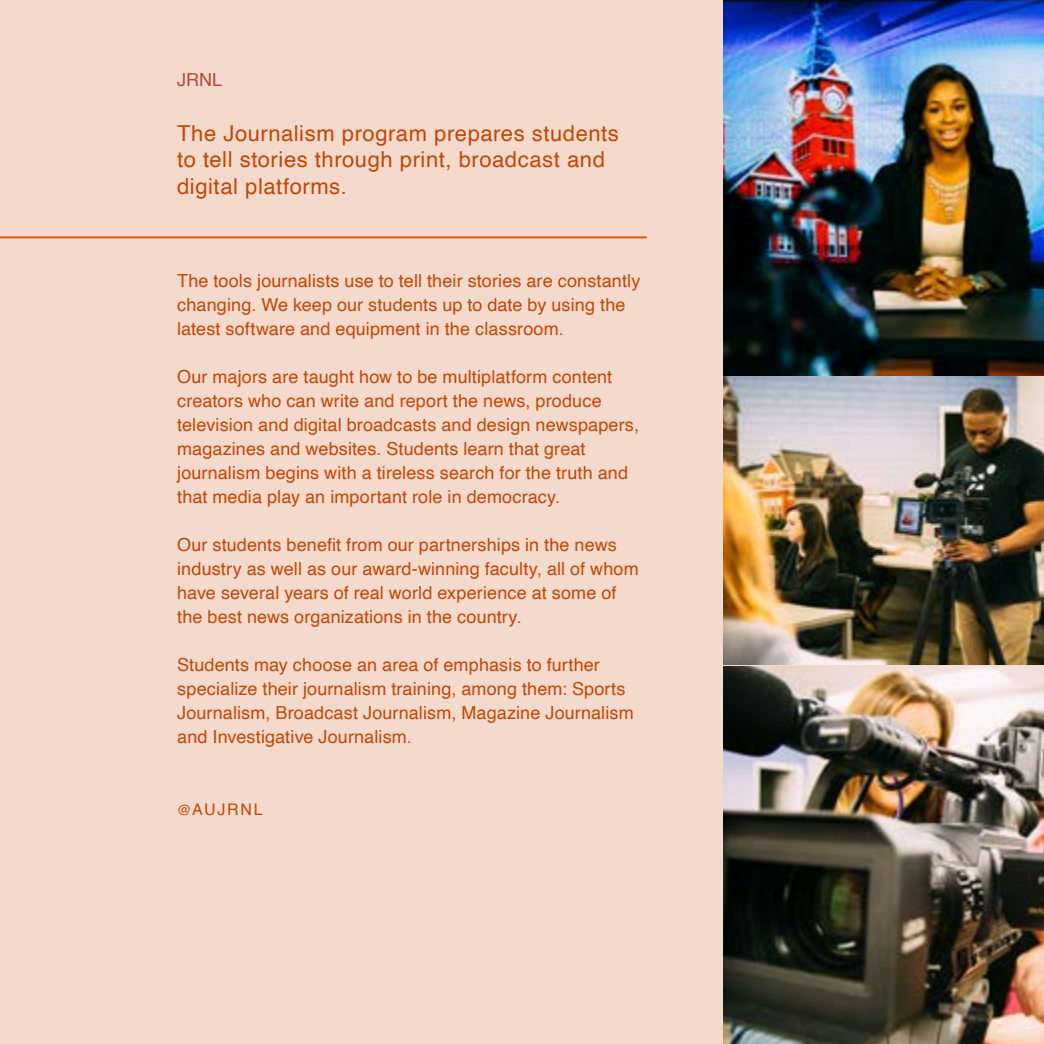
<style>
.page{position:relative;width:1044px;height:1044px;background:#f3dacd}
.page>*{position:absolute;margin:0;border:0;box-sizing:border-box;transform-origin:0 0}
.t1{font:22px/26.4px "Helvetica";letter-spacing:.025em;color:#c34703}
.t2{font:18px/24px "Helvetica";letter-spacing:.01em;color:#c34703}
.t3{font:18px "Helvetica";color:#b74a34}
.t4{font:16px "Helvetica";letter-spacing:.11em;color:#c34703}
.s1{font-size:14px}
</style>
<div class="page">
<hr style="left:0;top:236px;width:647px;height:2px;background:#db5800">
<img style="left:724px;top:0;width:320px;height:1044px">
<img style="left:724px;top:377px;width:320px;height:288px">
<p class="t3" style="left:177px;top:65px;width:47px">JRNL</p>
<p class="t1" style="left:177px;top:121px;width:443px">The Journalism program prepares students to tell stories through print, broadcast and digital platforms.</p>
<p class="t2" style="left:177px;top:269px;width:465px">The tools journalists use to tell their stories are constantly changing. We keep our students up to date by using the latest software and equipment in the classroom.</p>
<p class="t2" style="left:177px;top:365px;width:463px">Our majors are taught how to be multiplatform content creators who can write and report the news, produce television and digital broadcasts and design newspapers, magazines and websites. Students learn that great journalism begins with a tireless search for the truth and that media play an important role in democracy.</p>
<p class="t2" style="left:177px;top:533px;width:463px">Our students benefit from our partnerships in the news industry as well as our award-winning faculty, all of whom have several years of real world experience at some of the best news organizations in the country.</p>
<p class="t2" style="left:177px;top:653px;width:458px">Students may choose an area of emphasis to further specialize their journalism training, among them: Sports Journalism, Broadcast Journalism, Magazine Journalism and Investigative Journalism.</p>
<p class="t4" style="left:177px;top:797px;width:87px"><span class="s1">@</span>AUJRNL</p>
</div>
